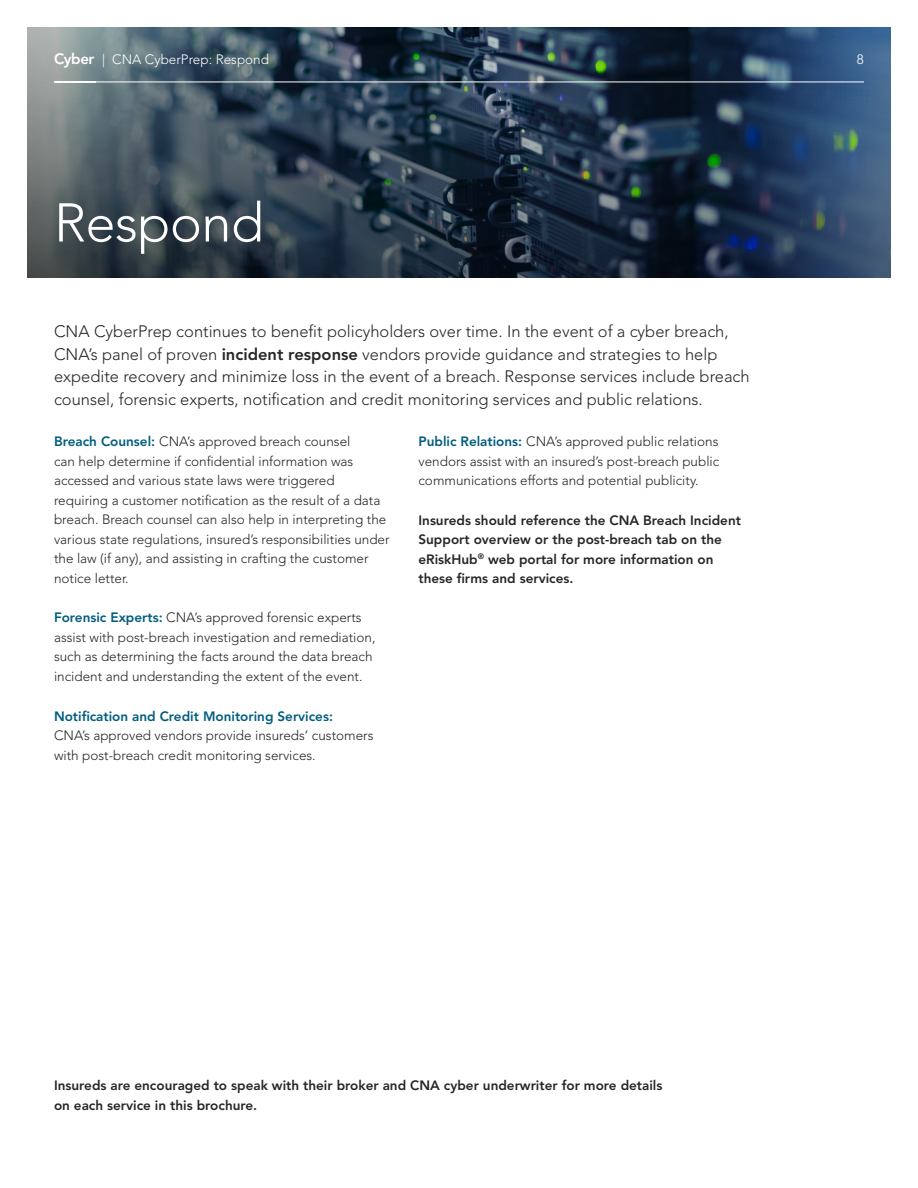
<style>
.page{position:relative;width:918px;height:1188px;background:#fff}
.page>*{position:absolute;margin:0;border:0;box-sizing:border-box;transform-origin:0 0}
.t1{font:300 54px "Avenir LT Std";letter-spacing:-.01em;color:#fff}
.t2{font:300 16.5px/22.8px "Avenir LT Std";color:#262626}
.t3{font:300 13.5px/19.5px "Avenir LT Std";color:#262626}
.t4{font:800 13.5px/19.5px "Avenir LT Std";color:#262626}
.t5{font:800 13.5px "Avenir LT Std";color:#005d7e}
.t6{font:300 13.5px "Avenir LT Std";color:#fff}
.s1{font-weight:800;font-size:15px}
.s2{font-weight:800}
.s3{font-weight:800;color:#005d7e}
</style>
<div class="page">
<svg style="left:27px;top:27px;width:864px;height:251px;background:#2f4153"></svg>
<hr style="left:54px;top:81px;width:42px;height:2px;background:#fff">
<hr style="left:54px;top:82px;width:810px;height:1px;background:#fff">
<p class="t6" style="left:54px;top:51px;width:217px"><span class="s1">Cyber</span> | CNA CyberPrep: Respond</p>
<h1 class="t1" style="left:54px;top:191px;width:211px">Respond</h1>
<p class="t2" style="left:54px;top:320px;width:697px">CNA CyberPrep continues to benefit policyholders over time. In the event of a cyber breach, CNA’s panel of proven <span class="s2">incident response</span> vendors provide guidance and strategies to help expedite recovery and minimize loss in the event of a breach. Response services include breach counsel, forensic experts, notification and credit monitoring services and public relations.</p>
<p class="t3" style="left:54px;top:432px;width:337px"><span class="s3">Breach Counsel:</span> CNA’s approved breach counsel<br>can help determine if confidential information was accessed and various state laws were triggered requiring a customer notification as the result of a data breach. Breach counsel can also help in interpreting the various state regulations, insured’s responsibilities under the law (if any), and assisting in crafting the customer notice letter.</p>
<p class="t3" style="left:54px;top:608px;width:323px"><span class="s3">Forensic Experts:</span> CNA’s approved forensic experts assist with post-breach investigation and remediation, such as determining the facts around the data breach incident and understanding the extent of the event.</p>
<p class="t5" style="left:54px;top:708px;width:281px">Notification and Credit Monitoring Services:</p>
<p class="t3" style="left:54px;top:726px;width:321px">CNA’s approved vendors provide insureds’ customers with post-breach credit monitoring services.</p>
<p class="t3" style="left:418px;top:432px;width:302px;text-align:justify"><span class="s3">Public Relations:</span> CNA’s approved public relations vendors assist with an insured’s post-breach public communications efforts and potential publicity.</p>
<p class="t4" style="left:418px;top:510px;width:324px">Insureds should reference the CNA Breach Incident Support overview or the post-breach tab on the eRiskHub<sup>®</sup> web portal for more information on these firms and services.</p>
<p class="t6" style="left:857px;top:51px;width:9px">8</p>
<p class="t4" style="left:54px;top:1076px;width:610px">Insureds are encouraged to speak with their broker and CNA cyber underwriter for more details on each service in this brochure.</p>
</div>
